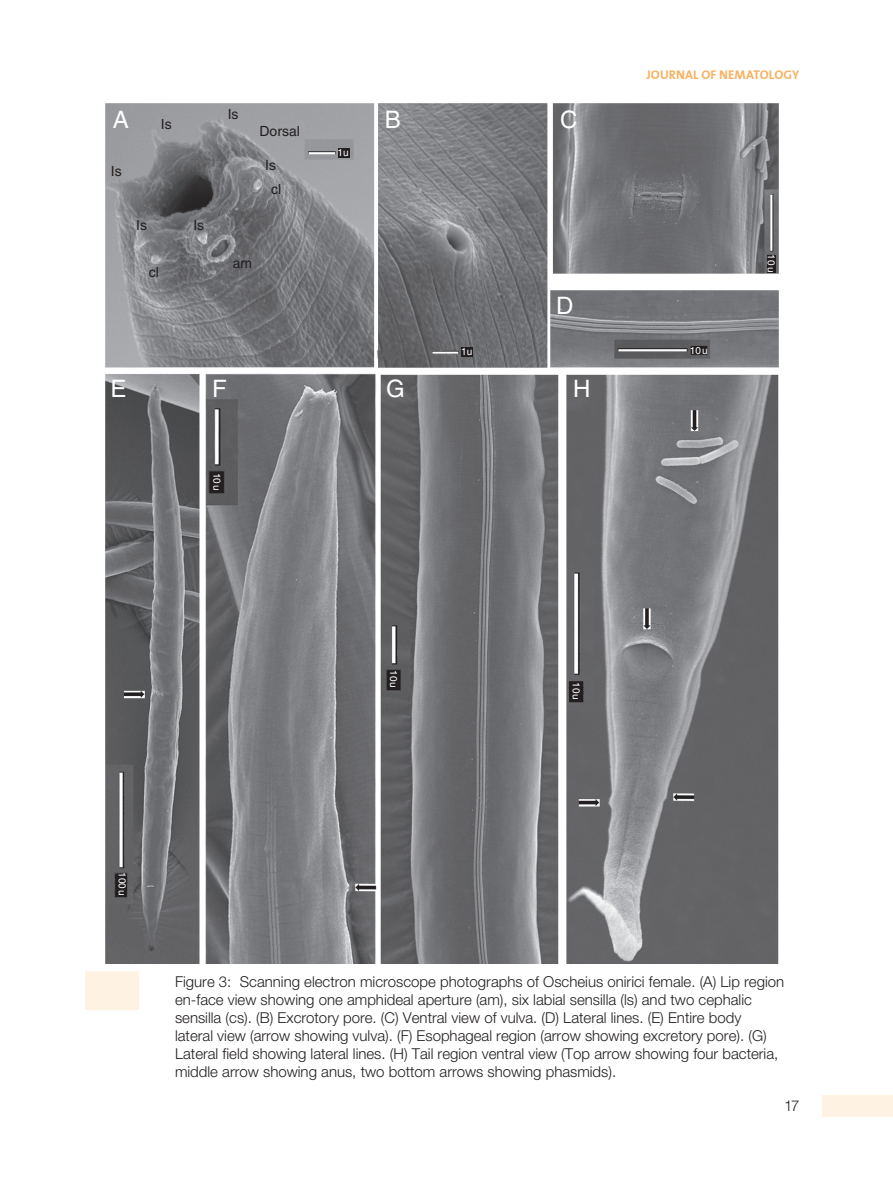
<style>
.page{position:relative;width:893px;height:1178px;background:#fff}
.page>*{position:absolute;margin:0;border:0;box-sizing:border-box;transform-origin:0 0}
.t1{font:24px "Helvetica";color:#fff}
.pFigureCaption2{font:300 15px/18px "Helvetica Neue LT Pro";color:#231f20}
.t2{font:13.95px "Helvetica";color:#231f20}
.t3{font:700 12.75px "The Mix Plain";letter-spacing:.01em;color:#fab05f}
.t4{font:10.05px "Helvetica";color:#fff}
</style>
<div class="page">
<div style="left:823px;top:1095px;width:70px;height:21px;background:#fef2e3"></div>
<div style="left:85px;top:971px;width:54px;height:39px;background:#fef2e3"></div>
<img style="left:106px;top:104px;width:673px;height:860px">
<div style="left:767px;top:255px;width:8px;height:18px;background:#231f20"></div>
<div style="left:461px;top:347px;width:12px;height:10px;background:#231f20"></div>
<div style="left:338px;top:148px;width:12px;height:10px;background:#231f20"></div>
<p class="t2" style="left:228px;top:106px;width:12px">Is</p>
<p class="t1" style="left:113px;top:105px;width:18px">A</p>
<p class="t1" style="left:385px;top:105px;width:18px">B</p>
<p class="t1" style="left:560px;top:105px;width:19px">C</p>
<p class="t2" style="left:161px;top:116px;width:12px">Is</p>
<p class="t2" style="left:260px;top:123px;width:42px">Dorsal</p>
<p class="t2" style="left:111px;top:163px;width:12px">Is</p>
<p class="t2" style="left:136px;top:217px;width:12px">Is</p>
<p class="t2" style="left:193px;top:217px;width:12px">Is</p>
<p class="t2" style="left:149px;top:264px;width:12px">cl</p>
<p class="t2" style="left:265px;top:157px;width:12px">Is</p>
<p class="t2" style="left:271px;top:181px;width:12px">cl</p>
<p class="t2" style="left:233px;top:255px;width:21px">am</p>
<p class="t4" style="left:338px;top:147px;width:13px">1u</p>
<p class="t1" style="left:556px;top:292px;width:19px">D</p>
<p class="t3" style="left:646px;top:64px;width:154px">JOURNAL OF NEMATOLOGY</p>
<p class="t4" style="left:777px;top:254px;width:19px;rotate:90deg">10u</p>
<p class="t4" style="left:461px;top:346px;width:13px">1u</p>
<p class="t4" style="left:690px;top:344px;width:19px">10u</p>
<p class="t1" style="left:110px;top:375px;width:18px">E</p>
<p class="t1" style="left:212px;top:375px;width:16px">F</p>
<p class="t1" style="left:386px;top:375px;width:20px">G</p>
<p class="t1" style="left:573px;top:375px;width:19px">H</p>
<p class="t4" style="left:223px;top:473px;width:19px;rotate:90deg">10u</p>
<p class="t4" style="left:400px;top:670px;width:19px;rotate:90deg">10u</p>
<p class="t4" style="left:582px;top:682px;width:19px;rotate:90deg">10u</p>
<p class="t4" style="left:128px;top:872px;width:25px;rotate:90deg">100u</p>
<p class="pFigureCaption2" style="left:175px;top:973px;width:611px">Figure 3: Scanning electron microscope photographs of Oscheius onirici female. (A) Lip region en-face view showing one amphideal aperture (am), six labial sensilla (ls) and two cephalic sensilla (cs). (B) Excrotory pore. (C) Ventral view of vulva. (D) Lateral lines. (E) Entire body<br>lateral view (arrow showing vulva). (F) Esophageal region (arrow showing excretory pore). (G)<br>Lateral field showing lateral lines. (H) Tail region ventral view (Top arrow showing four bacteria, middle arrow showing anus, two bottom arrows showing phasmids).</p>
<p class="pFigureCaption2" style="left:784px;top:1096px;width:17px">17</p>
</div>
